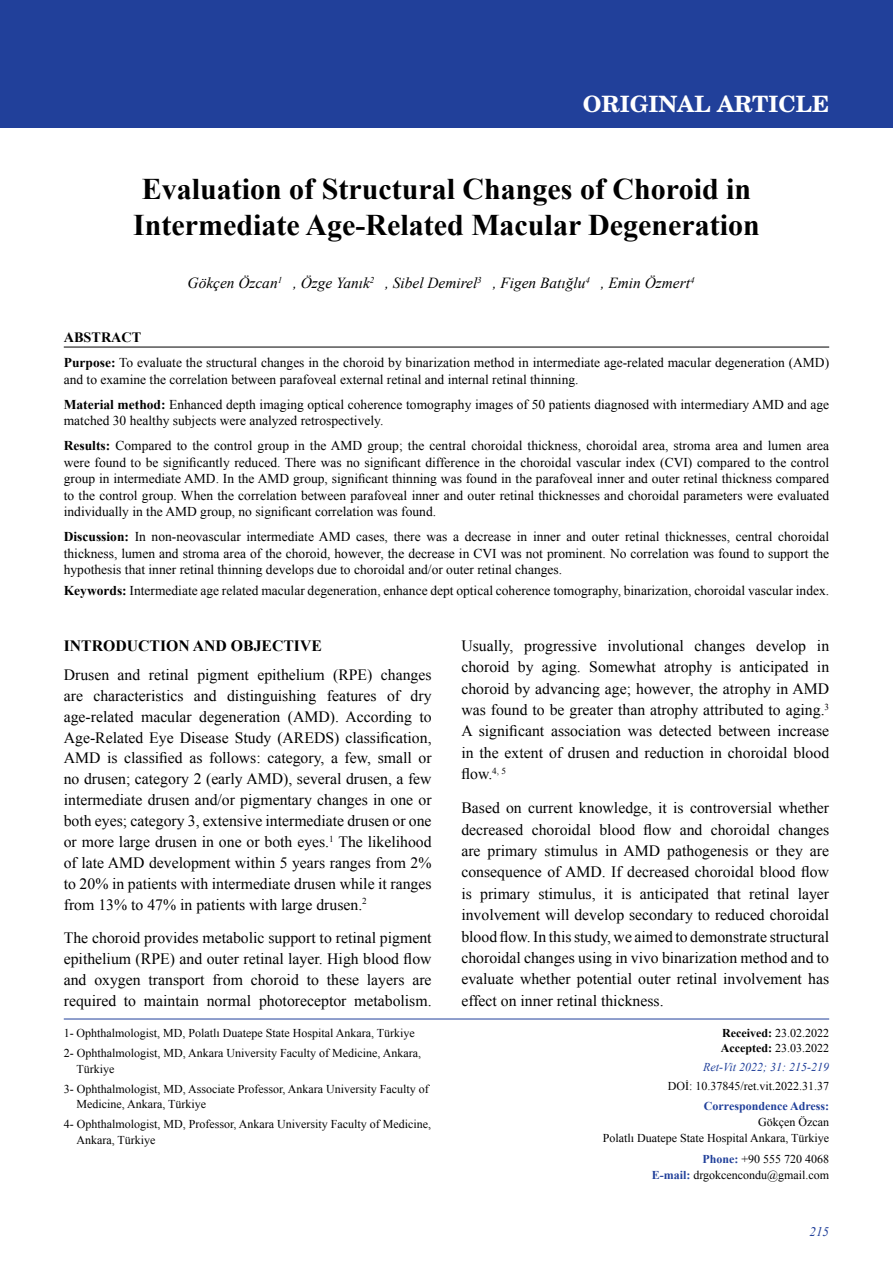
<style>
.page{position:relative;width:893px;height:1263px;background:#fff}
.page>*{position:absolute;margin:0;border:0;box-sizing:border-box;transform-origin:0 0}
.t1{font:700 30px/36px "Times New Roman";color:#000}
.t2{font:700 22.5px "Te X Gyre Schola";color:#fff}
.t3{font:15.75px/21.3px "Times New Roman";color:#000;text-align:justify}
.t4{font:700 15.75px "Times New Roman";color:#000}
.t5{font:italic 15.3px "Times New Roman";color:#000}
.t6{font:700 14.25px "Times New Roman";color:#000}
.t7{font:13.5px/16.5px "Times New Roman";color:#000}
.t8{font:italic 13.2px "Times New Roman";color:#21409a}
.t9{font:12px/20px "Times New Roman";color:#000}
.t10{font:italic 12px "Times New Roman";color:#21409a}
.t11{font:700 12px "Times New Roman";color:#21409a}
.s1{font-weight:700}
.s2{font-weight:700;color:#21409a}
</style>
<div class="page">
<div style="left:0;top:0;width:893px;height:128px;background:#21409a"></div>
<hr style="left:64px;top:1019px;width:765px;height:1px;background:#21409a">
<hr style="left:64px;top:347px;width:765px;height:1px;background:#000">
<h2 class="t2" style="left:583px;top:85px;width:248px">ORIGINAL ARTICLE</h2>
<h1 class="t1" style="left:133px;top:170px;width:628px">Evaluation of Structural Changes of Choroid in<br>Intermediate Age-Related Macular Degeneration</h1>
<p class="t5" style="left:188px;top:272px;width:508px">Gökçen Özcan<sup>1</sup> , Özge Yanık<sup>2</sup> , Sibel Demirel<sup>3</sup> , Figen Batığlu<sup>4</sup> , Emin Özmert<sup>4</sup></p>
<p class="t6" style="left:64px;top:328px;width:79px">ABSTRACT</p>
<p class="t7" style="left:64px;top:354px;width:767px"><span class="s1">Purpose:</span> To evaluate the structural changes in the choroid by binarization method in intermediate age-related macular degeneration (AMD) and to examine the correlation between parafoveal external retinal and internal retinal thinning.</p>
<p class="t7" style="left:64px;top:396px;width:767px"><span class="s1">Material method:</span> Enhanced depth imaging optical coherence tomography images of 50 patients diagnosed with intermediary AMD and age matched 30 healthy subjects were analyzed retrospectively.</p>
<p class="t7" style="left:64px;top:437px;width:767px;text-align:justify"><span class="s1">Results:</span> Compared to the control group in the AMD group; the central choroidal thickness, choroidal area, stroma area and lumen area were found to be significantly reduced. There was no significant difference in the choroidal vascular index (CVI) compared to the control group in intermediate AMD. In the AMD group, significant thinning was found in the parafoveal inner and outer retinal thickness compared to the control group. When the correlation between parafoveal inner and outer retinal thicknesses and choroidal parameters were evaluated individually in the AMD group, no significant correlation was found.</p>
<p class="t7" style="left:64px;top:528px;width:767px;text-align:justify"><span class="s1">Discussion:</span> In non-neovascular intermediate AMD cases, there was a decrease in inner and outer retinal thicknesses, central choroidal thickness, lumen and stroma area of the choroid, however, the decrease in CVI was not prominent. No correlation was found to support the hypothesis that inner retinal thinning develops due to choroidal and/or outer retinal changes.</p>
<p class="t7" style="left:64px;top:582px;width:767px"><span class="s1">Keywords:</span> Intermediate age related macular degeneration, enhance dept optical coherence tomography, binarization, choroidal vascular index.</p>
<p class="t4" style="left:64px;top:634px;width:260px">INTRODUCTION AND OBJECTIVE</p>
<p class="t3" style="left:64px;top:664px;width:369px;line-height:20.9px">Drusen and retinal pigment epithelium (RPE) changes are characteristics and distinguishing features of dry age-related macular degeneration (AMD). According to Age-Related Eye Disease Study (AREDS) classification, AMD is classified as follows: category, a few, small or no drusen; category 2 (early AMD), several drusen, a few intermediate drusen and/or pigmentary changes in one or both eyes; category 3, extensive intermediate drusen or one or more large drusen in one or both eyes.<sup>1</sup> The likelihood of late AMD development within 5 years ranges from 2% to 20% in patients with intermediate drusen while it ranges from 13% to 47% in patients with large drusen.<sup>2</sup></p>
<p class="t3" style="left:64px;top:927px;width:369px;line-height:20.9px">The choroid provides metabolic support to retinal pigment epithelium (RPE) and outer retinal layer. High blood flow and oxygen transport from choroid to these layers are required to maintain normal photoreceptor metabolism.</p>
<p class="t9" style="left:64px;top:1023px;width:359px">1- Ophthalmologist, MD, Polatlı Duatepe State Hospital Ankara, Türkiye<br>2- Ophthalmologist, MD, Ankara University Faculty of Medicine, Ankara,</p>
<p class="t9" style="left:64px;top:1058px;width:367px;text-indent:13px">Türkiye<br>3- Ophthalmologist, MD, Associate Professor, Ankara University Faculty of</p>
<p class="t9" style="left:64px;top:1094px;width:369px;text-indent:13px">Medicine, Ankara, Türkiye<br>4- Ophthalmologist, MD, Professor, Ankara University Faculty of Medicine,</p>
<p class="t9" style="left:77px;top:1130px;width:81px">Ankara, Türkiye</p>
<p class="t3" style="left:461px;top:635px;width:369px">Usually, progressive involutional changes develop in choroid by aging. Somewhat atrophy is anticipated in choroid by advancing age; however, the atrophy in AMD was found to be greater than atrophy attributed to aging.<sup>3<br></sup>A significant association was detected between increase in the extent of drusen and reduction in choroidal blood flow.<sup>4,</sup> <sup>5</sup></p>
<p class="t3" style="left:461px;top:797px;width:369px">Based on current knowledge, it is controversial whether decreased choroidal blood flow and choroidal changes are primary stimulus in AMD pathogenesis or they are consequence of AMD. If decreased choroidal blood flow is primary stimulus, it is anticipated that retinal layer involvement will develop secondary to reduced choroidal blood flow. In this study, we aimed to demonstrate structural choroidal changes using in vivo binarization method and to evaluate whether potential outer retinal involvement has effect on inner retinal thickness.</p>
<p class="t9" style="left:721px;top:1025px;width:110px;line-height:15px"><span class="s1">Received:</span> 23.02.2022<br><span class="s1">Accepted:</span> 23.03.2022</p>
<p class="t10" style="left:703px;top:1059px;width:128px">Ret-Vit 2022; 31: 215-219</p>
<p class="t9" style="left:668px;top:1076px;width:163px">DOİ: 10.37845/ret.vit.2022.31.37</p>
<p class="t11" style="left:704px;top:1097px;width:127px">Correspondence Adress:</p>
<p class="t9" style="left:603px;top:1114px;width:228px;line-height:15.8px;text-align:right">Gökçen Özcan<br>Polatlı Duatepe State Hospital Ankara, Türkiye</p>
<p class="t9" style="left:652px;top:1150px;width:179px;line-height:16.5px;text-align:right"><span class="s2">Phone:</span> +90 555 720 4068<br><span class="s2">E-mail:</span> drgokcencondu@gmail.com</p>
<p class="t8" style="left:809px;top:1222px;width:21px">215</p>
</div>
